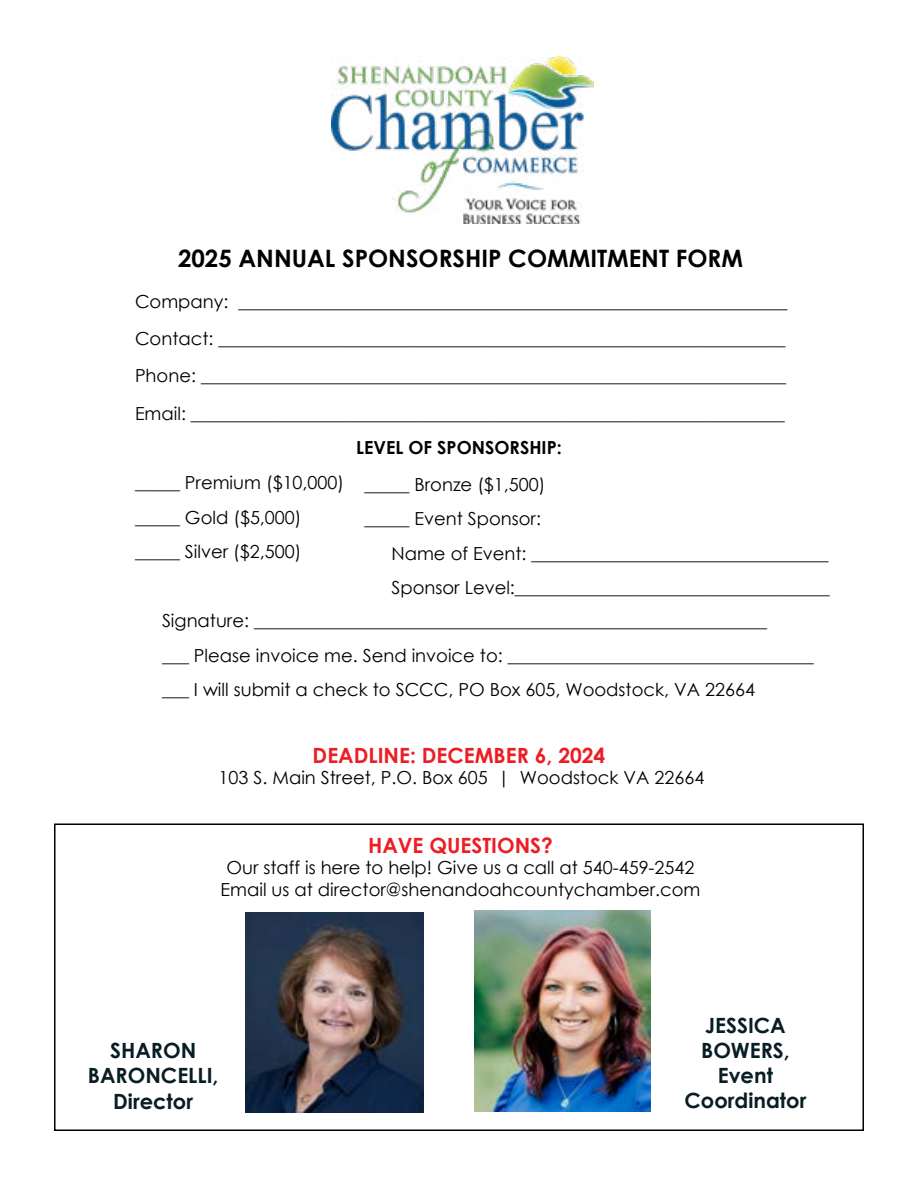
<style>
.page{position:relative;width:918px;height:1188px;background:#fff}
.page>*{position:absolute;margin:0;border:0;box-sizing:border-box;transform-origin:0 0}
.t1{font:700 24px "Century Gothic";color:#000}
.t2{font:700 21px/25.2px "Century Gothic";color:#081d24;text-align:center}
.t3{font:700 21px "Century Gothic";color:#ed1d24}
.t4{font:18px/34.5px "Century Gothic";color:#000}
.t5{font:700 18px "Century Gothic";color:#000}
</style>
<div class="page">
<img style="left:331px;top:56px;width:263px;height:168px">
<div style="left:54px;top:824px;width:810px;height:307px;border:2px solid #000"></div>
<img style="left:245px;top:913px;width:179px;height:199px">
<img style="left:475px;top:910px;width:175px;height:202px">
<h1 class="t1" style="left:178px;top:240px;width:566px">2025 ANNUAL SPONSORSHIP COMMITMENT FORM</h1>
<p class="t4" style="left:135px;top:282px;width:654px;line-height:37.5px;text-align:justify">Company: _____________________________________________________________ Contact: _______________________________________________________________ Phone: _________________________________________________________________ Email: __________________________________________________________________</p>
<p class="t5" style="left:356px;top:434px;width:207px">LEVEL OF SPONSORSHIP:</p>
<p class="t4" style="left:135px;top:465px;width:211px">_____ Premium ($10,000) _____ Gold ($5,000) _____ Silver ($2,500)</p>
<p class="t4" style="left:364px;top:466px;width:182px">_____ Bronze ($1,500)</p>
<p class="t4" style="left:364px;top:501px;width:178px">_____ Event Sponsor:</p>
<p class="t4" style="left:392px;top:535px;width:438px">Name of Event: _________________________________</p>
<p class="t4" style="left:392px;top:570px;width:440px">Sponsor Level:___________________________________</p>
<p class="t4" style="left:162px;top:603px;width:653px">Signature: _________________________________________________________<br>___ Please invoice me. Send invoice to: __________________________________ ___ I will submit a check to SCCC, PO Box 605, Woodstock, VA 22664</p>
<p class="t3" style="left:313px;top:739px;width:294px">DEADLINE: DECEMBER 6, 2024</p>
<p class="t4" style="left:219px;top:760px;width:487px">103 S. Main Street, P.O. Box 605 | Woodstock VA 22664</p>
<p class="t3" style="left:368px;top:829px;width:186px">HAVE QUESTIONS?</p>
<p class="t4" style="left:221px;top:857px;width:481px;line-height:21.6px;text-align:center">Our staff is here to help! Give us a call at 540-459-2542<br>Email us at director@shenandoahcountychamber.com</p>
<p class="t2" style="left:88px;top:1037px;width:132px">SHARON<br>BARONCELLI,<br>Director</p>
<p class="t2" style="left:685px;top:1012px;width:123px">JESSICA<br>BOWERS,<br>Event<br>Coordinator</p>
</div>
